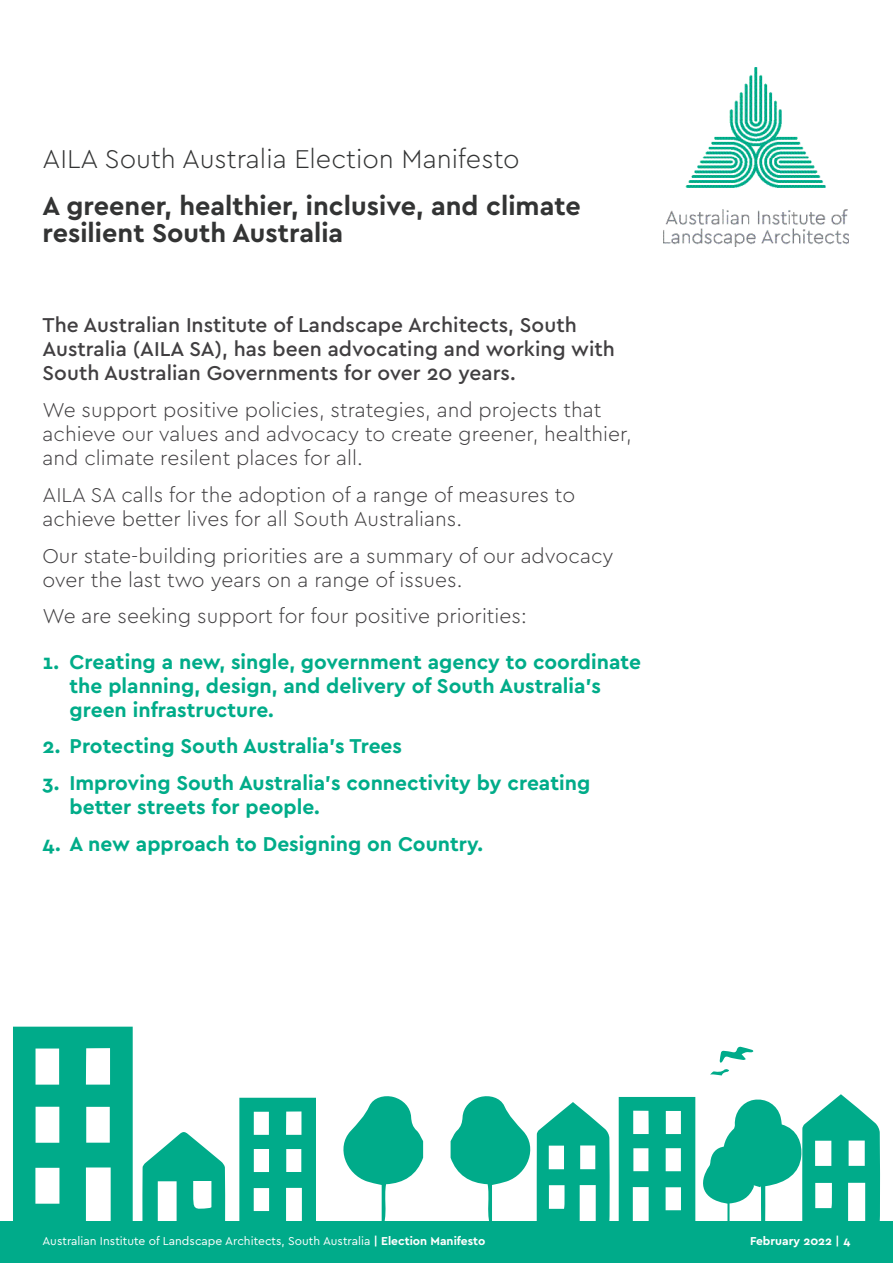
<style>
.page{position:relative;width:893px;height:1263px;background:#fff}
.page>*{position:absolute;margin:0;border:0;box-sizing:border-box;transform-origin:0 0}
.Heading_2{font:700 27px/27px "Cera Pro";color:#333434}
.Heading_2-2{font:300 27px "Cera Pro";color:#333434}
.BODY{font:300 21px/24px "Cera Pro";color:#413f41}
.t1{font:700 21px/24px "Cera Pro";color:#00ac89}
.BODY-2{font:500 21px/24px "Cera Pro";color:#413f41}
.t2{font:12px "Cera Pro";color:#fff}
.t3{font:700 12px "Cera Pro";color:#fff}
.s1{font-weight:700}
</style>
<div class="page">
<img style="left:664px;top:68px;width:185px;height:178px">
<div style="left:0;top:1221px;width:893px;height:42px;background:#00ab8a"></div>
<svg style="left:13px;top:1027px;width:120px;height:194px"></svg>
<svg style="left:142px;top:1132px;width:83px;height:89px"></svg>
<svg style="left:239px;top:1098px;width:77px;height:123px"></svg>
<svg style="left:451px;top:1096px;width:159px;height:125px"></svg>
<svg style="left:343px;top:1096px;width:80px;height:125px"></svg>
<svg style="left:619px;top:1094px;width:261px;height:127px"></svg>
<svg style="left:720px;top:1046px;width:33px;height:17px"></svg>
<svg style="left:710px;top:1069px;width:19px;height:6px"></svg>
<p class="Heading_2-2" style="left:43px;top:141px;width:479px">AILA South Australia Election Manifesto</p>
<p class="Heading_2" style="left:43px;top:191px;width:540px">A greener, healthier, inclusive, and climate resilient South Australia</p>
<p class="BODY-2" style="left:43px;top:312px;width:574px">The Australian Institute of Landscape Architects, South<br>Australia (AILA SA), has been advocating and working with<br>South Australian Governments for over 20 years.</p>
<p class="BODY" style="left:43px;top:397px;width:591px">We support positive policies, strategies, and projects that achieve our values and advocacy to create greener, healthier, and climate resilent places for all.</p>
<p class="BODY" style="left:43px;top:482px;width:534px">AILA SA calls for the adoption of a range of measures to achieve better lives for all South Australians.</p>
<p class="BODY" style="left:43px;top:543px;width:573px">Our state-building priorities are a summary of our advocacy over the last two years on a range of issues.</p>
<p class="BODY" style="left:43px;top:603px;width:486px">We are seeking support for four positive priorities:</p>
<p class="t1" style="left:70px;top:649px;width:573px;text-indent:-27px">1. Creating a new, single, government agency to coordinate the planning, design, and delivery of South Australia’s green infrastructure.</p>
<p class="t1" style="left:43px;top:733px;width:361px">2. Protecting South Australia’s Trees</p>
<p class="t1" style="left:70px;top:770px;width:522px;text-indent:-27px">3. Improving South Australia’s connectivity by creating better streets for people.</p>
<p class="t1" style="left:43px;top:831px;width:442px">4. A new approach to Designing on Country.</p>
<p class="t2" style="left:43px;top:1233px;width:444px">Australian Institute of Landscape Architects, South Australia <span class="s1">| Election Manifesto</span></p>
<p class="t3" style="left:750px;top:1233px;width:102px">February 2022 | 4</p>
</div>
